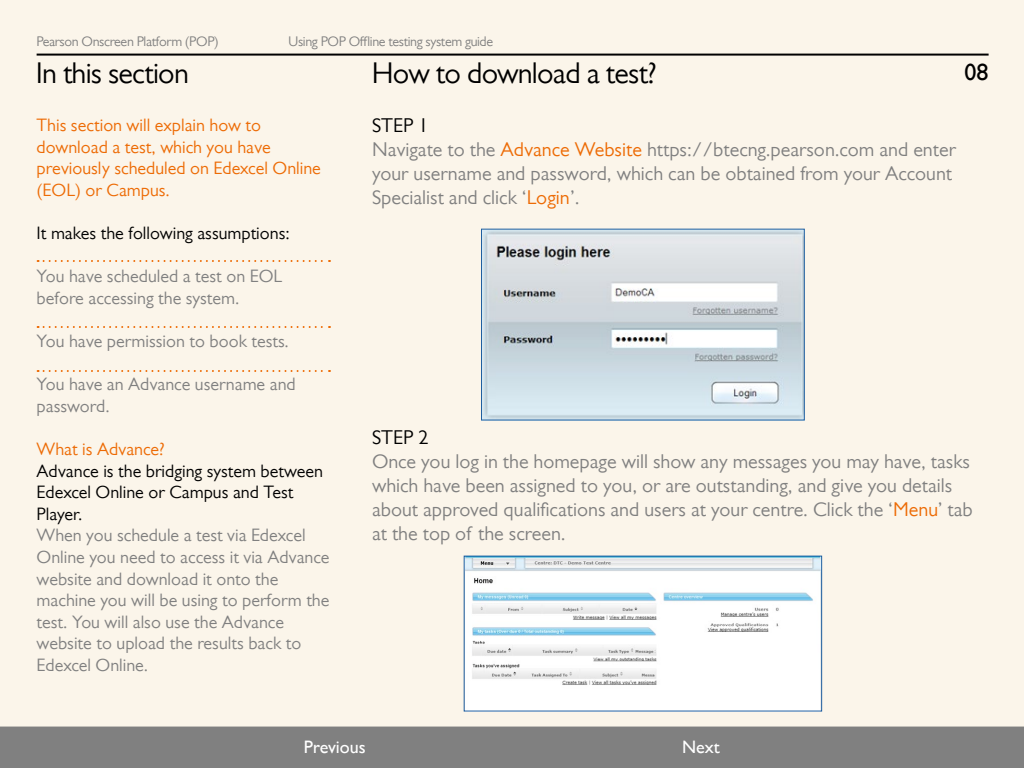
<style>
.page{position:relative;width:1024px;height:768px;background:#fff}
.page>*{position:absolute;margin:0;border:0;box-sizing:border-box;transform-origin:0 0}
.t1{font:30px "Gill Sans MT Pro";letter-spacing:-.025em;color:#000}
.t2{font:700 24px "Gill Sans MT Pro";color:#000}
.t3{font:20px/24px "Gill Sans MT Pro";color:#808080}
.t4{font:20px "Gill Sans MT Pro";color:#000}
.t5{font:18px/21.6px "Gill Sans MT Pro";color:#808080}
.t6{font:18px/21.6px "Gill Sans MT Pro";color:#ed6b05}
.t7{font:18px/21.6px "Gill Sans MT Pro";color:#000}
.t8{font:500 18px "Gill Sans MT Pro";color:#fff}
.t9{font:14px "Gill Sans MT Pro";letter-spacing:-.025em;color:#808080}
.s1{color:#000}
.s2{color:#ed6b05}
</style>
<div class="page">
<div style="left:0;top:0;width:1024px;height:727px;background:#fbf5ea"></div>
<hr style="left:37px;top:54px;width:952px;height:2px;background:#000">
<div style="left:0;top:727px;width:1024px;height:41px;background:#808080"></div>
<svg style="left:38px;top:260px;width:292px;height:2px"></svg>
<svg style="left:38px;top:326px;width:292px;height:2px"></svg>
<svg style="left:38px;top:370px;width:292px;height:2px"></svg>
<img style="left:483px;top:231px;width:320px;height:188px">
<div style="left:481px;top:229px;width:324px;height:192px;border:1px solid #205f9f"></div>
<img style="left:466px;top:558px;width:354px;height:152px">
<div style="left:464px;top:556px;width:358px;height:156px;border:1px solid #205f9f"></div>
<p class="t9" style="left:37px;top:33px;width:184px">Pearson Onscreen Platform (POP)</p>
<p class="t9" style="left:289px;top:33px;width:206px">Using POP Offline testing system guide</p>
<h1 class="t1" style="left:36px;top:56px;width:155px">In this section</h1>
<p class="t6" style="left:37px;top:114px;width:286px">This section will explain how to download a test, which you have previously scheduled on Edexcel Online (EOL) or Campus.</p>
<p class="t7" style="left:37px;top:222px;width:255px">It makes the following assumptions:</p>
<p class="t5" style="left:37px;top:265px;width:247px">You have scheduled a test on EOL before accessing the system.</p>
<p class="t5" style="left:37px;top:330px;width:254px">You have permission to book tests.</p>
<p class="t5" style="left:37px;top:373px;width:261px">You have an Advance username and password.</p>
<p class="t6" style="left:37px;top:438px;width:130px">What is Advance?</p>
<p class="t7" style="left:37px;top:460px;width:288px">Advance is the bridging system between<br>Edexcel Online or Campus and Test<br>Player.</p>
<p class="t5" style="left:37px;top:524px;width:294px">When you schedule a test via Edexcel Online you need to access it via Advance website and download it onto the machine you will be using to perform the test. You will also use the Advance website to upload the results back to Edexcel Online.</p>
<h1 class="t1" style="left:372px;top:56px;width:286px">How to download a test?</h1>
<p class="t3" style="left:372px;top:113px;width:585px"><span class="s1">STEP 1<br></span>Navigate to the <span class="s2">Advance Website</span> https://btecng.pearson.com and enter your username and password, which can be obtained from your Account Specialist and click ‘<span class="s2">Login</span>’.</p>
<p class="t2" style="left:965px;top:57px;width:25px">08</p>
<p class="t4" style="left:372px;top:425px;width:58px">STEP 2</p>
<p class="t3" style="left:372px;top:449px;width:602px">Once you log in the homepage will show any messages you may have, tasks which have been assigned to you, or are outstanding, and give you details about approved qualifications and users at your centre. Click the ‘<span class="s2">Menu</span>’ tab at the top of the screen.</p>
<p class="t8" style="left:304px;top:737px;width:63px">Previous</p>
<p class="t8" style="left:682px;top:737px;width:39px">Next</p>
</div>
